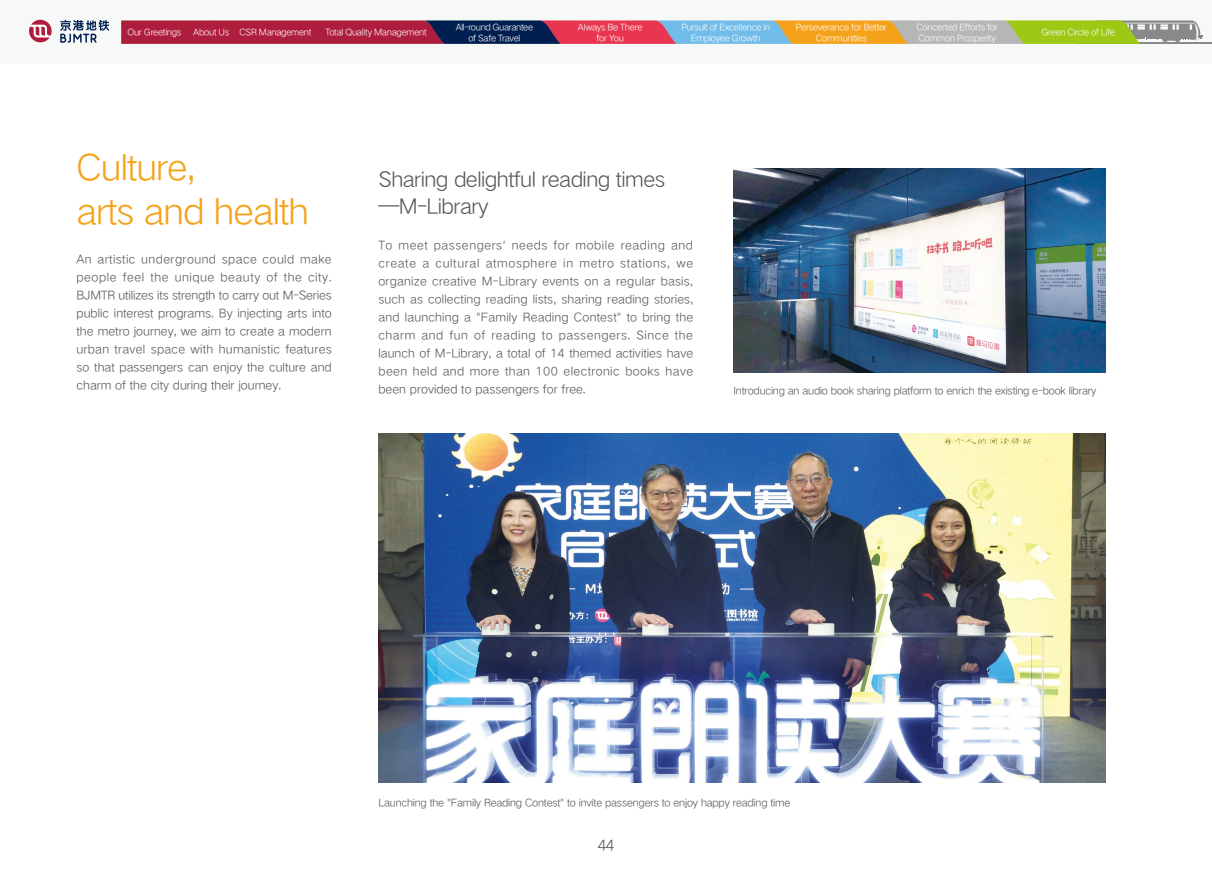
<style>
.page{position:relative;width:1212px;height:893px;background:#fff}
.page>*{position:absolute;margin:0;border:0;box-sizing:border-box;transform-origin:0 0}
.t1{font:36px/43.5px "HY Qi Hei DES";letter-spacing:-.025em;color:#f5a21b}
.t2{font:21px/27px "HY Qi Hei DES";letter-spacing:-.025em;color:#595757}
.t3{font:15px "HY Qi Hei DES";color:#595757}
.t4{font:12px/18px "HY Qi Hei DES";color:#595757;text-align:justify}
.t5{font:10.5px "HY Qi Hei DES";letter-spacing:-.02em;color:#595757}
.t6{font:9px/10.5px "HY Qi Hei DES";letter-spacing:-.025em;color:#fff;text-align:center}
</style>
<div class="page">
<div style="left:0;top:0;width:1212px;height:64px;background:#f7f8f8"></div>
<hr style="left:1077px;top:42px;width:135px;height:2px;background:#898989">
<svg style="left:121px;top:20px;width:1081px;height:24px;background:#a26e62"></svg>
<svg style="left:29px;top:20px;width:23px;height:22px"></svg>
<svg style="left:60px;top:20px;width:49px;height:23px"></svg>
<img style="left:378px;top:434px;width:728px;height:348px">
<img style="left:733px;top:168px;width:373px;height:204px">
<p class="t6" style="left:127px;top:27px;width:56px">Our Greetings</p>
<p class="t6" style="left:193px;top:27px;width:120px">About Us CSR Management</p>
<p class="t6" style="left:325px;top:27px;width:103px">Total Quality Management</p>
<p class="t6" style="left:456px;top:21px;width:79px">All-round Guarantee of Safe Travel</p>
<p class="t6" style="left:578px;top:21px;width:66px">Always Be There for You</p>
<p class="t6" style="left:681px;top:21px;width:90px">Pursuit of Excellence in<br>Employee Growth</p>
<p class="t6" style="left:796px;top:21px;width:92px">Perseverance for Better<br>Communities</p>
<p class="t6" style="left:916px;top:21px;width:83px;text-align:left">Concerted Efforts for<br>Common Prosperity</p>
<p class="t6" style="left:1041px;top:27px;width:75px">Green Circle of Life</p>
<h1 class="t1" style="left:77px;top:144px;width:234px">Culture,<br>arts and health</h1>
<p class="t4" style="left:77px;top:250px;width:257px">An artistic underground space could make people feel the unique beauty of the city.<br>BJMTR utilizes its strength to carry out M-Series public interest programs. By injecting arts into the metro journey, we aim to create a modern urban travel space with humanistic features so that passengers can enjoy the culture and charm of the city during their journey.</p>
<h2 class="t2" style="left:378px;top:165px;width:288px">Sharing delightful reading times —M-Library</h2>
<p class="t4" style="left:378px;top:236px;width:316px">To meet passengers' needs for mobile reading and create a cultural atmosphere in metro stations, we organize creative M-Library events on a regular basis, such as collecting reading lists, sharing reading stories, and launching a "Family Reading Contest" to bring the charm and fun of reading to passengers. Since the launch of M-Library, a total of 14 themed activities have been held and more than 100 electronic books have been provided to passengers for free.</p>
<p class="t5" style="left:733px;top:384px;width:364px">Introducing an audio book sharing platform to enrich the existing e-book library</p>
<p class="t5" style="left:378px;top:796px;width:413px">Launching the "Family Reading Contest" to invite passengers to enjoy happy reading time</p>
<p class="t3" style="left:597px;top:836px;width:19px">44</p>
</div>
